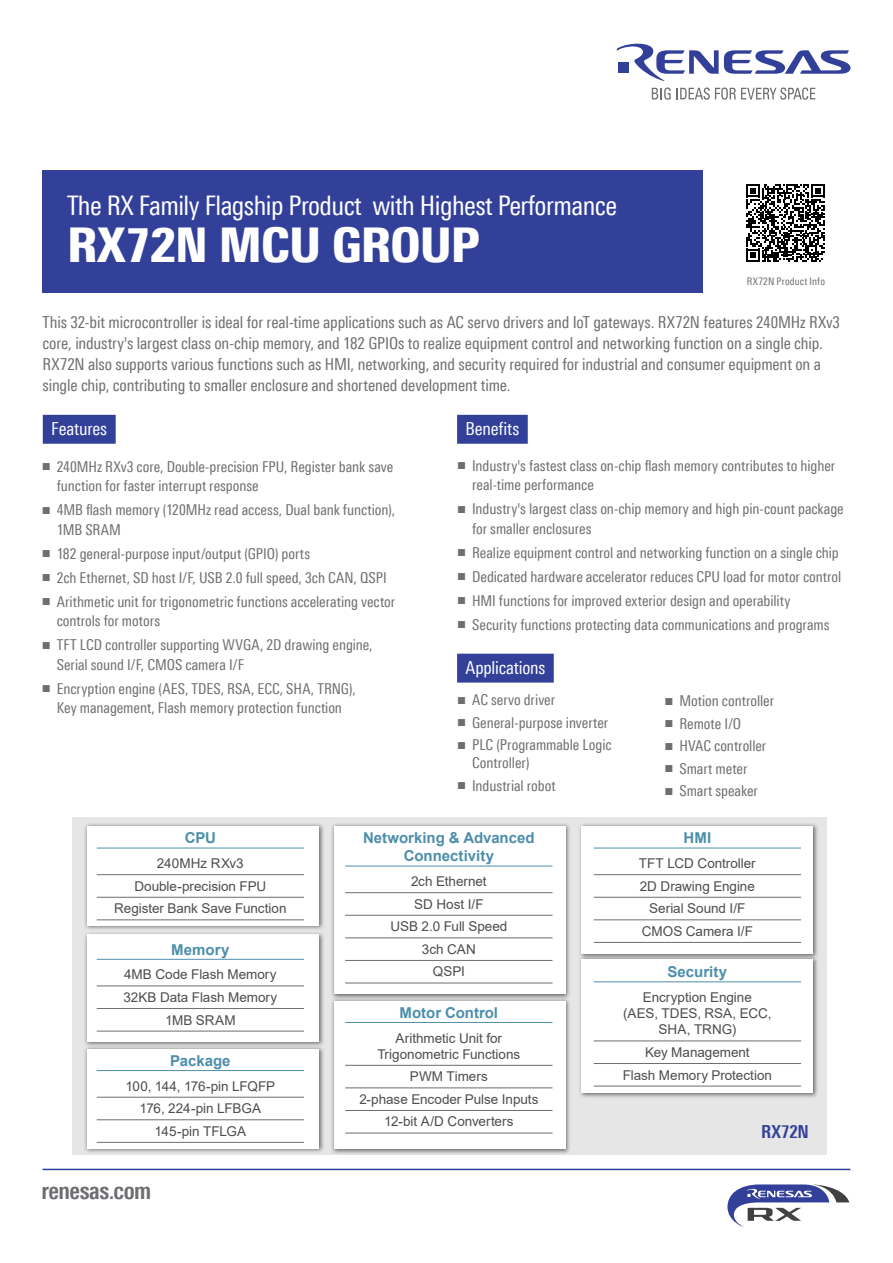
<style>
.page{position:relative;width:893px;height:1263px;background:#fff}
.page>*{position:absolute;margin:0;border:0;box-sizing:border-box;transform-origin:0 0}
.t1{font:900 48px "Linotype Univers 820 Cn";letter-spacing:-.02em;color:#fff}
.t2{font:27px "Linotype Univers 420 Cn";letter-spacing:-.02em;color:#fff}
.t3{font:700 24px "Linotype Univers 620 Cn";letter-spacing:-.02em;color:#6d6e71}
.t4{font:18px "Linotype Univers 420 Cn";letter-spacing:-.005em;color:#fff}
.t5{font:700 18px "Linotype Univers 620 Cn";letter-spacing:-.005em;color:#32409a}
.t6{font:16.5px/21px "Linotype Univers 420 Cn";letter-spacing:-.01em;color:#6d6e71}
.t7{font:15px/19.5px "Linotype Univers 420 Cn";letter-spacing:-.005em;color:#6d6e71}
.t8{font:700 15px/18px "Arial";color:#4c8eab;text-align:center}
.t9{font:13.5px/22.5px "Arial";color:#4d4d4f;text-align:center}
.t10{font:10.5px "Linotype Univers 420 Cn";letter-spacing:.015em;color:#6d6e71}
.s1{font-family:"Arial"}
</style>
<div class="page">
<div style="left:43px;top:170px;width:660px;height:123px;background:#32409a"></div>
<div style="left:72px;top:818px;width:754px;height:337px;background:#e6e6e6"></div>
<div style="left:84px;top:823px;width:241px;height:108px;background:#000;opacity:.55"></div>
<div style="left:87px;top:826px;width:232px;height:99px;background:#fff"></div>
<div style="left:330px;top:823px;width:242px;height:177px;background:#000;opacity:.55"></div>
<div style="left:334px;top:826px;width:232px;height:168px;background:#fff"></div>
<div style="left:578px;top:823px;width:241px;height:136px;background:#000;opacity:.55"></div>
<div style="left:581px;top:826px;width:232px;height:128px;background:#fff"></div>
<div style="left:578px;top:955px;width:241px;height:144px;background:#000;opacity:.55"></div>
<div style="left:581px;top:959px;width:232px;height:134px;background:#fff"></div>
<div style="left:330px;top:997px;width:242px;height:158px;background:#000;opacity:.55"></div>
<div style="left:334px;top:1001px;width:232px;height:148px;background:#fff"></div>
<div style="left:84px;top:931px;width:241px;height:116px;background:#000;opacity:.55"></div>
<div style="left:87px;top:934px;width:232px;height:107px;background:#fff"></div>
<div style="left:84px;top:1045px;width:241px;height:109px;background:#000;opacity:.55"></div>
<div style="left:87px;top:1049px;width:232px;height:99px;background:#fff"></div>
<svg style="left:617px;top:43px;width:233px;height:38px"></svg>
<svg style="left:652px;top:88px;width:163px;height:12px"></svg>
<svg style="left:746px;top:184px;width:78px;height:78px"></svg>
<div style="left:43px;top:415px;width:73px;height:29px;background:#32409a"></div>
<div style="left:457px;top:415px;width:71px;height:29px;background:#32409a"></div>
<div style="left:457px;top:654px;width:97px;height:29px;background:#32409a"></div>
<hr style="left:97px;top:848px;width:207px;height:1px;background:#4c8eab">
<hr style="left:97px;top:874px;width:207px;height:1px;background:#6d6e71">
<hr style="left:97px;top:897px;width:207px;height:1px;background:#6d6e71">
<hr style="left:97px;top:919px;width:207px;height:1px;background:#6d6e71">
<hr style="left:97px;top:959px;width:207px;height:1px;background:#4c8eab">
<hr style="left:97px;top:986px;width:207px;height:1px;background:#6d6e71">
<hr style="left:97px;top:1008px;width:207px;height:1px;background:#6d6e71">
<hr style="left:97px;top:1031px;width:207px;height:1px;background:#6d6e71">
<hr style="left:97px;top:1070px;width:207px;height:1px;background:#4c8eab">
<hr style="left:97px;top:1097px;width:207px;height:1px;background:#6d6e71">
<hr style="left:97px;top:1119px;width:207px;height:1px;background:#6d6e71">
<hr style="left:97px;top:1142px;width:207px;height:1px;background:#6d6e71">
<hr style="left:345px;top:866px;width:207px;height:1px;background:#4c8eab">
<hr style="left:345px;top:892px;width:207px;height:1px;background:#6d6e71">
<hr style="left:345px;top:915px;width:207px;height:1px;background:#6d6e71">
<hr style="left:345px;top:937px;width:207px;height:1px;background:#6d6e71">
<hr style="left:345px;top:960px;width:207px;height:1px;background:#6d6e71">
<hr style="left:345px;top:983px;width:207px;height:1px;background:#6d6e71">
<hr style="left:345px;top:1022px;width:207px;height:1px;background:#4c8eab">
<hr style="left:345px;top:1065px;width:207px;height:1px;background:#6d6e71">
<hr style="left:345px;top:1087px;width:207px;height:1px;background:#6d6e71">
<hr style="left:345px;top:1110px;width:207px;height:1px;background:#6d6e71">
<hr style="left:345px;top:1133px;width:207px;height:1px;background:#6d6e71">
<hr style="left:594px;top:848px;width:207px;height:1px;background:#4c8eab">
<hr style="left:594px;top:874px;width:207px;height:1px;background:#6d6e71">
<hr style="left:594px;top:897px;width:207px;height:1px;background:#6d6e71">
<hr style="left:594px;top:919px;width:207px;height:1px;background:#6d6e71">
<hr style="left:594px;top:942px;width:207px;height:1px;background:#6d6e71">
<hr style="left:594px;top:981px;width:207px;height:1px;background:#4c8eab">
<hr style="left:594px;top:1041px;width:207px;height:1px;background:#6d6e71">
<hr style="left:594px;top:1063px;width:207px;height:1px;background:#6d6e71">
<hr style="left:594px;top:1086px;width:207px;height:1px;background:#6d6e71">
<svg style="left:727px;top:1184px;width:122px;height:43px"></svg>
<hr style="left:43px;top:1169px;width:807px;height:1px;background:#32409a">
<h2 class="t2" style="left:67px;top:190px;width:551px">The RX Family Flagship Product with Highest Performance</h2>
<h1 class="t1" style="left:67px;top:216px;width:414px">RX72N MCU GROUP</h1>
<p class="t10" style="left:747px;top:275px;width:80px">RX72N Product Info</p>
<p class="t6" style="left:43px;top:311px;width:799px">This 32-bit microcontroller is ideal for real-time applications such as AC servo drivers and IoT gateways. RX72N features 240MHz RXv3 core, industry's largest class on-chip memory, and 182 GPIOs to realize equipment control and networking function on a single chip.<br>RX72N also supports various functions such as HMI, networking, and security required for industrial and consumer equipment on a single chip, contributing to smaller enclosure and shortened development time.</p>
<p class="t4" style="left:51px;top:418px;width:57px">Features</p>
<p class="t4" style="left:466px;top:418px;width:55px">Benefits</p>
<p class="t7" style="left:57px;top:457px;width:338px;text-indent:-15px"><span class="s1">■</span> 240MHz RXv3 core, Double-precision FPU, Register bank save function for faster interrupt response</p>
<p class="t7" style="left:57px;top:500px;width:340px;text-indent:-15px"><span class="s1">■</span> 4MB flash memory (120MHz read access, Dual bank function),<br>1MB SRAM</p>
<p class="t7" style="left:42px;top:544px;width:270px"><span class="s1">■</span> 182 general-purpose input/output (GPIO) ports</p>
<p class="t7" style="left:42px;top:568px;width:347px"><span class="s1">■</span> 2ch Ethernet, SD host I/F, USB 2.0 full speed, 3ch CAN, QSPI</p>
<p class="t7" style="left:57px;top:592px;width:340px;text-indent:-15px"><span class="s1">■</span> Arithmetic unit for trigonometric functions accelerating vector controls for motors</p>
<p class="t7" style="left:57px;top:635px;width:317px;text-indent:-15px"><span class="s1">■</span> TFT LCD controller supporting WVGA, 2D drawing engine,<br>Serial sound I/F, CMOS camera I/F</p>
<p class="t7" style="left:42px;top:679px;width:316px;text-align:center"><span class="s1">■</span> Encryption engine (AES, TDES, RSA, ECC, SHA, TRNG),<br>Key management, Flash memory protection function</p>
<p class="t7" style="left:472px;top:455px;width:365px;text-indent:-15px"><span class="s1">■</span> Industry's fastest class on-chip flash memory contributes to higher real-time performance</p>
<p class="t7" style="left:472px;top:499px;width:373px;text-indent:-15px"><span class="s1">■</span> Industry's largest class on-chip memory and high pin-count package for smaller enclosures</p>
<p class="t7" style="left:457px;top:542px;width:383px"><span class="s1">■</span> Realize equipment control and networking function on a single chip</p>
<p class="t7" style="left:457px;top:566px;width:386px"><span class="s1">■</span> Dedicated hardware accelerator reduces CPU load for motor control</p>
<p class="t7" style="left:457px;top:590px;width:335px"><span class="s1">■</span> HMI functions for improved exterior design and operability</p>
<p class="t7" style="left:457px;top:614px;width:374px"><span class="s1">■</span> Security functions protecting data communications and programs</p>
<p class="t4" style="left:466px;top:657px;width:81px">Applications</p>
<p class="t7" style="left:457px;top:690px;width:99px"><span class="s1">■</span> AC servo driver</p>
<p class="t7" style="left:457px;top:713px;width:153px"><span class="s1">■</span> General-purpose inverter</p>
<p class="t7" style="left:472px;top:736px;width:141px;line-height:18px;text-indent:-15px"><span class="s1">■</span> PLC (Programmable Logic<br>Controller)</p>
<p class="t7" style="left:457px;top:776px;width:100px"><span class="s1">■</span> Industrial robot</p>
<p class="t7" style="left:664px;top:691px;width:111px"><span class="s1">■</span> Motion controller</p>
<p class="t7" style="left:664px;top:713px;width:78px"><span class="s1">■</span> Remote I/O</p>
<p class="t7" style="left:664px;top:736px;width:103px"><span class="s1">■</span> HVAC controller</p>
<p class="t7" style="left:664px;top:758px;width:84px"><span class="s1">■</span> Smart meter</p>
<p class="t7" style="left:664px;top:781px;width:95px"><span class="s1">■</span> Smart speaker</p>
<p class="t8" style="left:185px;top:829px;width:33px">CPU</p>
<p class="t9" style="left:114px;top:852px;width:174px">240MHz RXv3<br>Double-precision FPU<br>Register Bank Save Function</p>
<p class="t8" style="left:171px;top:940px;width:60px">Memory</p>
<p class="t9" style="left:123px;top:963px;width:155px">4MB Code Flash Memory<br>32KB Data Flash Memory<br>1MB SRAM</p>
<p class="t8" style="left:170px;top:1052px;width:62px">Package</p>
<p class="t9" style="left:126px;top:1074px;width:151px">100, 144, 176-pin LFQFP<br>176, 224-pin LFBGA<br>145-pin TFLGA</p>
<h3 class="t3" style="left:41px;top:1176px;width:111px">renesas.com</h3>
<p class="t8" style="left:363px;top:829px;width:173px">Networking &amp; Advanced<br>Connectivity</p>
<p class="t9" style="left:390px;top:870px;width:119px">2ch Ethernet<br>SD Host I/F<br>USB 2.0 Full Speed<br>3ch CAN<br>QSPI</p>
<p class="t8" style="left:400px;top:1004px;width:100px">Motor Control</p>
<p class="t9" style="left:377px;top:1029px;width:144px;line-height:16.2px">Arithmetic Unit for<br>Trigonometric Functions</p>
<p class="t9" style="left:359px;top:1065px;width:181px">PWM Timers<br>2-phase Encoder Pulse Inputs<br>12-bit A/D Converters</p>
<p class="t8" style="left:684px;top:829px;width:29px">HMI</p>
<p class="t9" style="left:639px;top:852px;width:118px">TFT LCD Controller<br>2D Drawing Engine<br>Serial Sound I/F<br>CMOS Camera I/F</p>
<p class="t8" style="left:668px;top:963px;width:61px">Security</p>
<p class="t9" style="left:623px;top:989px;width:150px;line-height:16.2px">Encryption Engine<br>(AES, TDES, RSA, ECC,<br>SHA, TRNG)</p>
<p class="t9" style="left:623px;top:1041px;width:151px">Key Management<br>Flash Memory Protection</p>
<p class="t5" style="left:761px;top:1121px;width:49px">RX72N</p>
</div>
